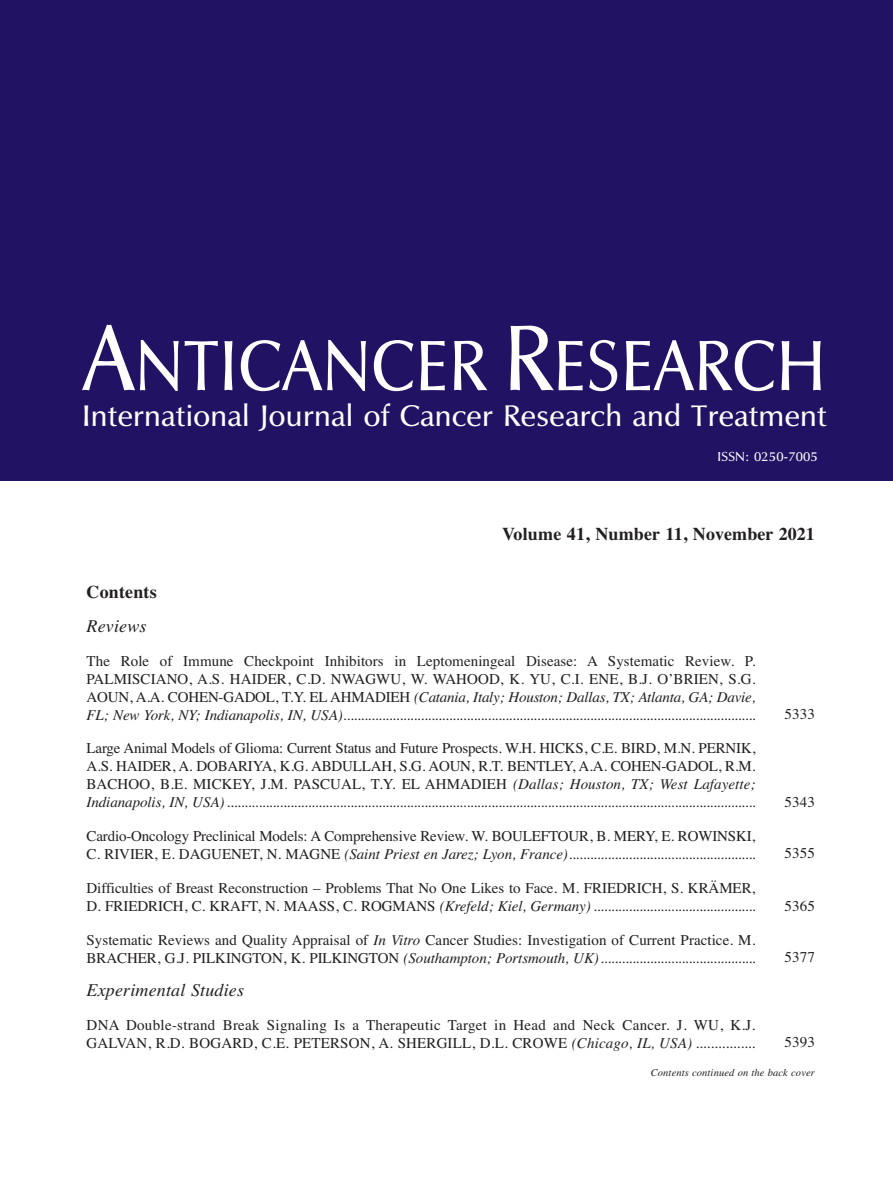
<style>
.page{position:relative;width:893px;height:1191px;background:#fff}
.page>*{position:absolute;margin:0;border:0;box-sizing:border-box;transform-origin:0 0}
.t1{font:73.5px "UB Optima";letter-spacing:.01em;color:#fff;scale:.9 1}
.t2{font:30.75px "UB Optima";letter-spacing:.01em;color:#fff}
.t3{font:700 18px "Times";letter-spacing:.01em;color:#231f20}
.t4{font:italic 18px "Times";letter-spacing:.01em;color:#231f20}
.t5{font:15px/18px "Times";letter-spacing:.005em;color:#231f20}
.t6{font:italic 15px/18px "Times";letter-spacing:-.01em;color:#231f20;text-align:justify}
.t7{font:13.5px "UB Optima";letter-spacing:.01em;color:#fff}
.t8{font:italic 10.5px "Times";letter-spacing:.01em;color:#231f20}
.s1{font-size:96px}
.s2{font-style:normal}
.s3{font-style:italic}
</style>
<div class="page">
<div style="left:0;top:0;width:893px;height:480px;background:#221263"></div>
<h1 class="t1" style="left:83px;top:326px;width:827px"><span class="s1">A</span>NTICANCER <span class="s1">R</span>ESEARCH</h1>
<h2 class="t2" style="left:82px;top:399px;width:746px">International Journal of Cancer Research and Treatment</h2>
<p class="t7" style="left:717px;top:449px;width:102px">ISSN: 0250-7005</p>
<p class="t3" style="left:502px;top:523px;width:314px">Volume 41, Number 11, November 2021</p>
<p class="t3" style="left:87px;top:581px;width:72px">Contents</p>
<p class="t4" style="left:87px;top:615px;width:62px">Reviews</p>
<p class="t6" style="left:87px;top:651px;width:671px"><span class="s2">The Role of Immune Checkpoint Inhibitors in Leptomeningeal Disease: A Systematic Review. P.<br>PALMISCIANO, A.S. HAIDER, C.D. NWAGWU, W. WAHOOD, K. YU, C.I. ENE, B.J. O’BRIEN, S.G.<br>AOUN, A.A. COHEN-GADOL, T.Y. EL AHMADIEH</span> (Catania, Italy; Houston; Dallas, TX; Atlanta, GA; Davie, FL; New York, NY; Indianapolis, IN, USA).....................................................................................................................</p>
<p class="t5" style="left:87px;top:739px;width:671px;text-align:justify">Large Animal Models of Glioma: Current Status and Future Prospects. W.H. HICKS, C.E. BIRD, M.N. PERNIK, A.S. HAIDER, A. DOBARIYA, K.G. ABDULLAH, S.G. AOUN, R.T. BENTLEY, A.A. COHEN-GADOL, R.M.<br>BACHOO, B.E. MICKEY, J.M. PASCUAL, T.Y. EL AHMADIEH <span class="s3">(Dallas; Houston, TX; West Lafayette; Indianapolis, IN, USA) ......................................................................................................................................................</span></p>
<p class="t5" style="left:87px;top:827px;width:671px">Cardio-Oncology Preclinical Models: A Comprehensive Review. W. BOULEFTOUR, B. MERY, E. ROWINSKI,<br>C. RIVIER, E. DAGUENET, N. MAGNE <span class="s3">(Saint Priest en Jarez; Lyon, France).....................................................</span></p>
<p class="t5" style="left:87px;top:878px;width:671px">Difficulties of Breast Reconstruction – Problems That No One Likes to Face. M. FRIEDRICH, S. KRÄMER,<br>D. FRIEDRICH, C. KRAFT, N. MAASS, C. ROGMANS <span class="s3">(Krefeld; Kiel, Germany) ..............................................</span></p>
<p class="t5" style="left:87px;top:930px;width:671px">Systematic Reviews and Quality Appraisal of <span class="s3">In Vitro</span> Cancer Studies: Investigation of Current Practice. M.<br>BRACHER, G.J. PILKINGTON, K. PILKINGTON <span class="s3">(Southampton; Portsmouth, UK)............................................</span></p>
<p class="t4" style="left:87px;top:979px;width:159px">Experimental Studies</p>
<p class="t5" style="left:87px;top:1016px;width:670px">DNA Double-strand Break Signaling Is a Therapeutic Target in Head and Neck Cancer. J. WU, K.J.<br>GALVAN, R.D. BOGARD, C.E. PETERSON, A. SHERGILL, D.L. CROWE <span class="s3">(Chicago, IL, USA) ................</span></p>
<p class="t5" style="left:784px;top:704px;width:32px">5333</p>
<p class="t5" style="left:784px;top:793px;width:32px">5343</p>
<p class="t5" style="left:784px;top:844px;width:32px">5355</p>
<p class="t5" style="left:784px;top:896px;width:32px">5365</p>
<p class="t5" style="left:784px;top:947px;width:32px">5377</p>
<p class="t5" style="left:784px;top:1033px;width:32px">5393</p>
<p class="t8" style="left:651px;top:1066px;width:166px">Contents continued on the back cover</p>
</div>
